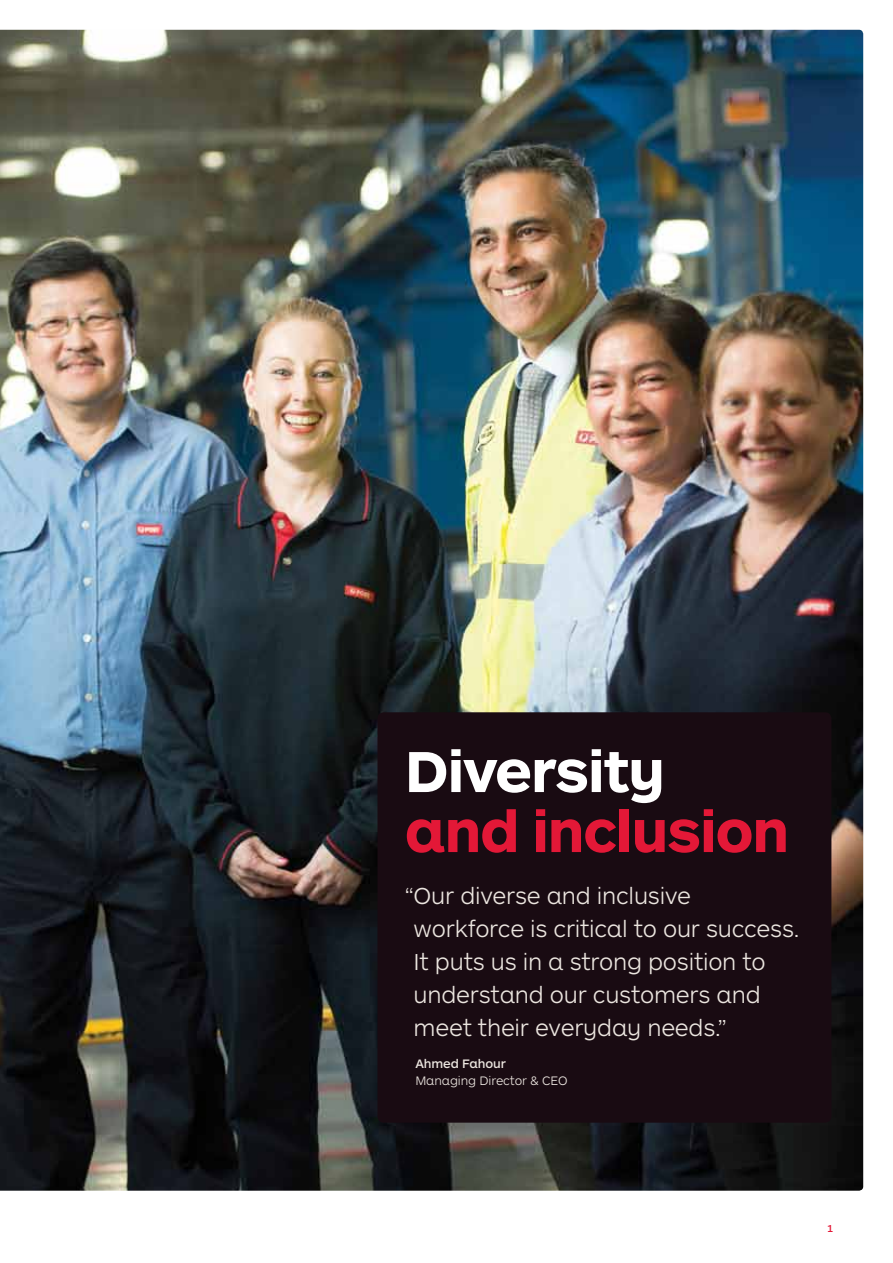
<style>
.page{position:relative;width:893px;height:1263px;background:#fff}
.page>*{position:absolute;margin:0;border:0;box-sizing:border-box;transform-origin:0 0}
.t1{font:700 60px "ARS Maquette Pro";letter-spacing:-.02em;color:#e31837}
.t2{font:700 60px "ARS Maquette Pro";letter-spacing:-.02em;color:#fff}
.t3{font:300 24px/33px "Letter";letter-spacing:-.01em;color:#ebe5df}
.t4{font:300 12.75px "Letter";letter-spacing:-.005em;color:#ebe5df}
.t5{font:500 12.75px "Letter";letter-spacing:-.005em;color:#ebe5df}
.t6{font:500 10.5px "Letter";color:#e31837}
</style>
<div class="page">
<img style="left:0;top:30px;width:863px;height:1161px">
<div style="left:377px;top:712px;width:454px;height:411px;background:#190b12;border-radius:6px"></div>
<h1 class="t2" style="left:405px;top:732px;width:262px">Diversity</h1>
<h1 class="t1" style="left:405px;top:792px;width:386px">and inclusion</h1>
<p class="t3" style="left:414px;top:878px;width:387px;text-indent:-9px">“Our diverse and inclusive workforce is critical to our success.<br>It puts us in a strong position to understand our customers and meet their everyday needs.”</p>
<p class="t5" style="left:415px;top:1055px;width:92px">Ahmed Fahour</p>
<p class="t4" style="left:415px;top:1072px;width:154px">Managing Director &amp; CEO</p>
<p class="t6" style="left:827px;top:1222px;width:8px">1</p>
</div>
